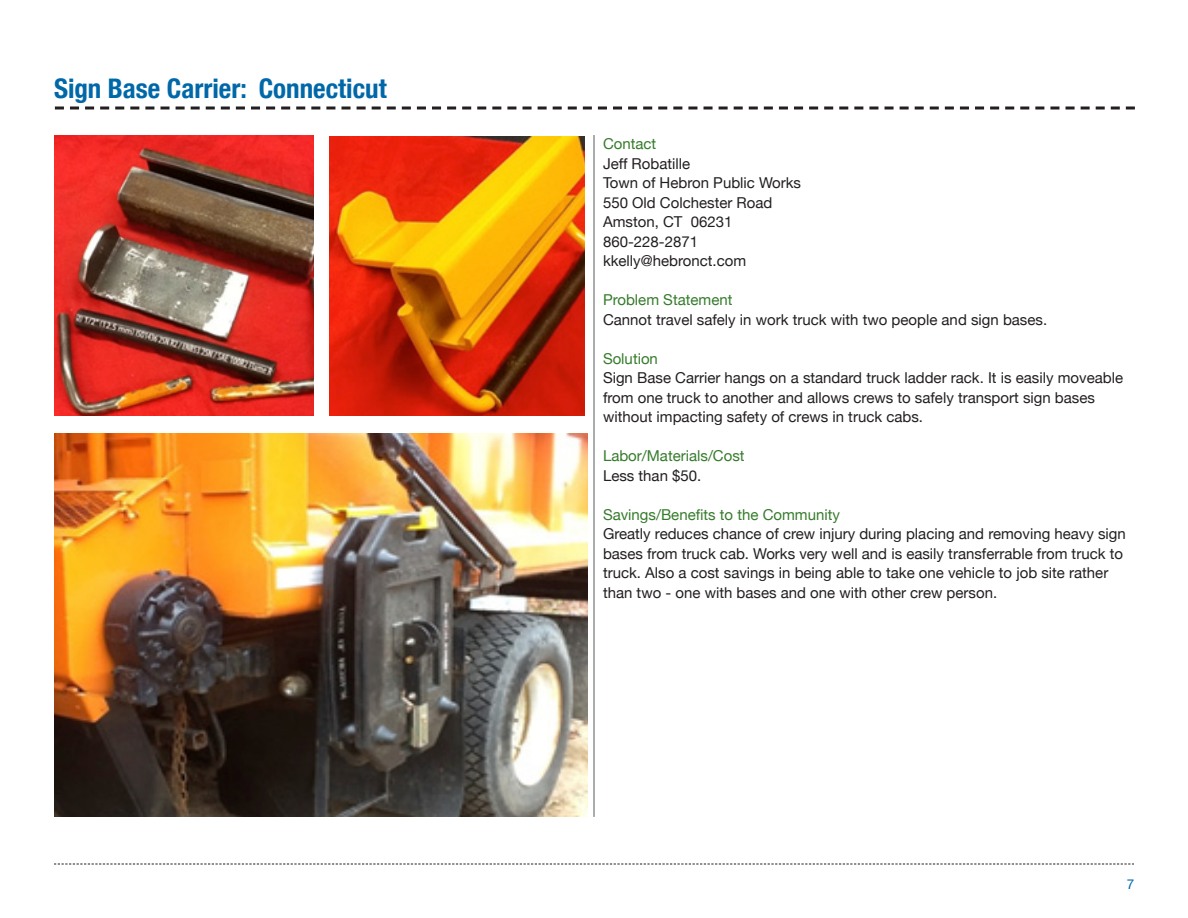
<style>
.page{position:relative;width:1188px;height:918px;background:#fff}
.page>*{position:absolute;margin:0;border:0;box-sizing:border-box;transform-origin:0 0}
.t1{font:700 condensed 27px "Helvetica Neue";color:#0068a9}
.body{font:15px/19.5px "Helvetica Neue";color:#231f20}
.body-2{font:15px "Helvetica Neue";color:#357b2b}
.t2{font:13.5px "Helvetica Neue";color:#0068a9}
</style>
<div class="page">
<svg style="left:54px;top:864px;width:1080px;height:1px"></svg>
<svg style="left:55px;top:106px;width:1080px;height:4px"></svg>
<hr style="left:594px;top:135px;width:1px;height:682px;background:#57585a">
<img style="left:54px;top:136px;width:259px;height:280px">
<img style="left:329px;top:137px;width:255px;height:279px">
<img style="left:55px;top:434px;width:532px;height:383px">
<p class="t1" style="left:54px;top:72px;width:334px">Sign Base Carrier: Connecticut</p>
<p class="body-2" style="left:603px;top:135px;width:55px">Contact</p>
<p class="body" style="left:603px;top:154px;width:89px">Jeff Robatille</p>
<p class="body" style="left:603px;top:173px;width:200px">Town of Hebron Public Works</p>
<p class="body" style="left:603px;top:193px;width:171px">550 Old Colchester Road</p>
<p class="body" style="left:603px;top:212px;width:131px">Amston, CT 06231</p>
<p class="body" style="left:603px;top:232px;width:97px">860-228-2871</p>
<p class="body" style="left:603px;top:251px;width:145px">kkelly@hebronct.com</p>
<p class="body-2" style="left:603px;top:291px;width:131px">Problem Statement</p>
<p class="body" style="left:603px;top:310px;width:446px">Cannot travel safely in work truck with two people and sign bases.</p>
<p class="body-2" style="left:603px;top:350px;width:57px">Solution</p>
<p class="body" style="left:603px;top:368px;width:522px">Sign Base Carrier hangs on a standard truck ladder rack. It is easily moveable from one truck to another and allows crews to safely transport sign bases without impacting safety of crews in truck cabs.</p>
<p class="body-2" style="left:603px;top:447px;width:143px">Labor/Materials/Cost</p>
<p class="body" style="left:603px;top:466px;width:100px">Less than $50.</p>
<p class="body-2" style="left:603px;top:506px;width:238px">Savings/Benefits to the Community</p>
<p class="body" style="left:603px;top:524px;width:524px">Greatly reduces chance of crew injury during placing and removing heavy sign bases from truck cab. Works very well and is easily transferrable from truck to truck. Also a cost savings in being able to take one vehicle to job site rather than two - one with bases and one with other crew person.</p>
<p class="t2" style="left:1127px;top:877px;width:9px">7</p>
</div>
